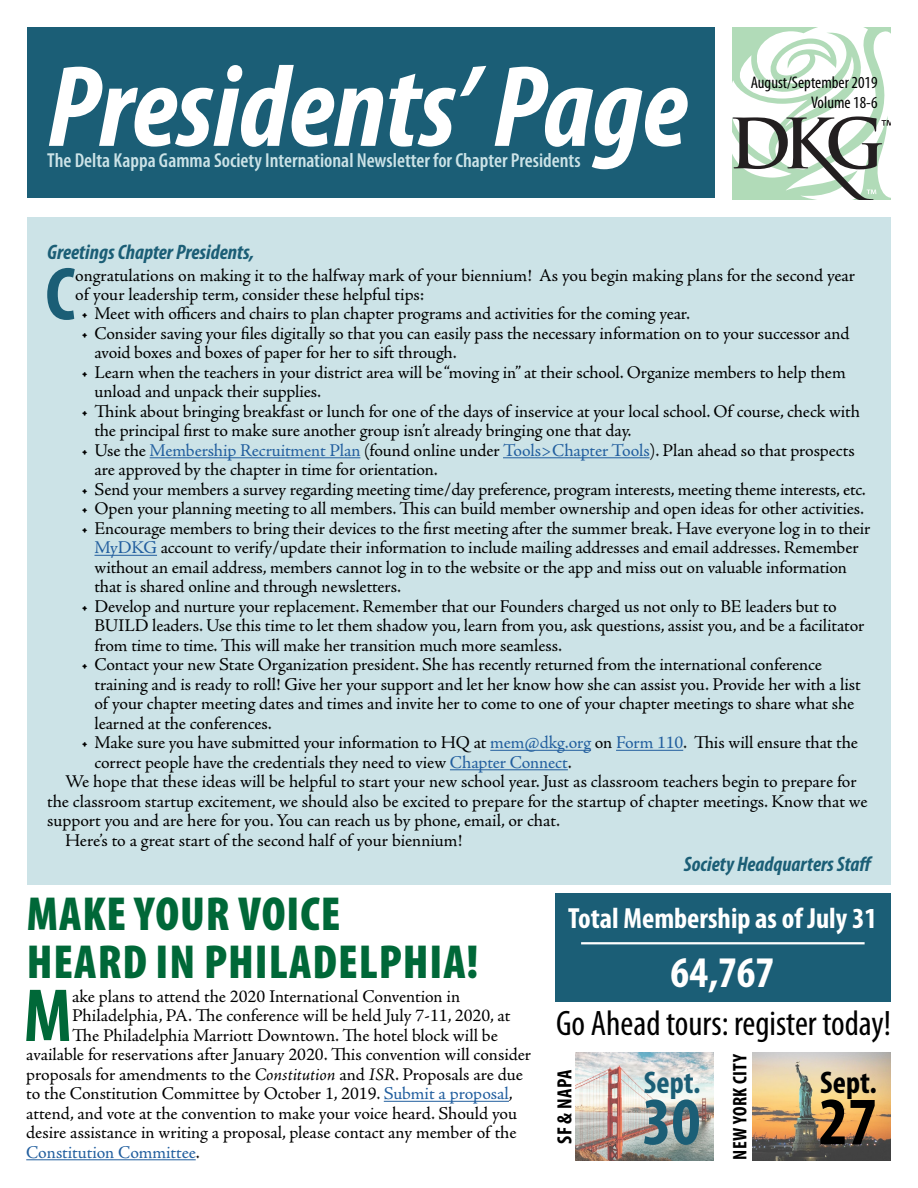
<style>
.page{position:relative;width:918px;height:1188px;background:#fff}
.page>*{position:absolute;margin:0;border:0;box-sizing:border-box;transform-origin:0 0}
.t1{font:italic 700 condensed 117px "Myriad Pro";color:#fff}
.t2{font:700 condensed 75.9px "Myriad Pro";color:#1b5e76}
.t3{font:700 condensed 75.9px "Myriad Pro";color:#006838}
.t4{font:700 condensed 68.25px "Myriad Pro";color:#1b5e76}
.t5{font:700 condensed 68.25px "Myriad Pro";color:#000}
.t6{font:900 condensed 48px/48px "Myriad Pro";letter-spacing:.02em;color:#006838}
.t7{font:700 condensed 43.8px "Myriad Pro";color:#fff}
.t8{font:condensed 35.55px "Myriad Pro";color:#000}
.t9{font:700 condensed 31.5px "Myriad Pro";color:#1b5e76}
.t10{font:700 condensed 31.5px "Myriad Pro";color:#000}
.t11{font:700 condensed 29.25px "Myriad Pro";color:#fff}
.t12{font:italic 700 condensed 21px "Myriad Pro";color:#1b5e76}
.t13{font:700 condensed 20.7px "Myriad Pro";letter-spacing:.02em;color:#000}
.t14{font:600 condensed 20.25px "Myriad Pro";color:#cce3e7}
.t15{font:700 condensed 19.65px "Myriad Pro";letter-spacing:.02em;color:#000}
.t16{font:18px/19.5px "Adobe Jenson Pro";letter-spacing:-.005em;color:#000}
.t17{font:18px "Adobe Jenson Pro";letter-spacing:-.005em;color:#215e9e}
.t18{font:condensed 16.8px/19.5px "Myriad Pro";color:#000;text-align:right}
.s1{color:#215e9e}
.s2{font-style:italic}
.s3{color:#000}
</style>
<div class="page">
<div style="left:27px;top:27px;width:688px;height:171px;background:#1b5e76"></div>
<svg style="left:732px;top:27px;width:159px;height:173px"></svg>
<div style="left:27px;top:218px;width:864px;height:667px;background:#cce3e7"></div>
<hr style="left:150px;top:457px;width:210px;height:1px;background:#215e9e">
<hr style="left:503px;top:457px;width:147px;height:1px;background:#215e9e">
<hr style="left:94px;top:555px;width:63px;height:1px;background:#215e9e">
<hr style="left:490px;top:750px;width:101px;height:1px;background:#215e9e">
<hr style="left:616px;top:750px;width:67px;height:1px;background:#215e9e">
<hr style="left:450px;top:769px;width:118px;height:1px;background:#215e9e">
<hr style="left:384px;top:1101px;width:125px;height:1px;background:#215e9e">
<hr style="left:26px;top:1159px;width:170px;height:1px;background:#215e9e">
<div style="left:555px;top:893px;width:336px;height:109px;background:#1b5e76"></div>
<hr style="left:581px;top:942px;width:284px;height:2px;background:#fff">
<img style="left:752px;top:1053px;width:139px;height:108px">
<img style="left:575px;top:1053px;width:139px;height:108px">
<h1 class="t1" style="left:47px;top:34px;width:642px">Presidents’ Page</h1>
<p class="t14" style="left:47px;top:149px;width:535px">The Delta Kappa Gamma Society International Newsletter for Chapter Presidents</p>
<p class="t18" style="left:751px;top:73px;width:128px">August/September 2019<br>Volume 18-6</p>
<p class="t12" style="left:47px;top:239px;width:209px">Greetings Chapter Presidents,</p>
<h2 class="t2" style="left:45px;top:247px;width:31px">C</h2>
<p class="t16" style="left:75px;top:265px;width:781px">ongratulations on making it to the halfway mark of your biennium! As you begin making plans for the second year of your leadership term, consider these helpful tips:</p>
<p class="t16" style="left:81px;top:304px;width:611px">• Meet with officers and chairs to plan chapter programs and activities for the coming year.</p>
<p class="t16" style="left:95px;top:324px;width:757px;text-indent:-14px">• Consider saving your files digitally so that you can easily pass the necessary information on to your successor and avoid boxes and boxes of paper for her to sift through.</p>
<p class="t16" style="left:95px;top:363px;width:753px;text-indent:-14px">• Learn when the teachers in your district area will be “moving in” at their school. Organize members to help them unload and unpack their supplies.</p>
<p class="t16" style="left:95px;top:402px;width:767px;text-indent:-14px">• Think about bringing breakfast or lunch for one of the days of inservice at your local school. Of course, check with the principal first to make sure another group isn’t already bringing one that day.</p>
<p class="t16" style="left:95px;top:441px;width:762px;text-indent:-14px">• Use the <span class="s1">Membership Recruitment Plan</span> (found online under <span class="s1">Tools&gt;Chapter Tools</span>). Plan ahead so that prospects are approved by the chapter in time for orientation.</p>
<p class="t16" style="left:81px;top:480px;width:786px">• Send your members a survey regarding meeting time/day preference, program interests, meeting theme interests, etc.</p>
<p class="t16" style="left:81px;top:499px;width:785px">• Open your planning meeting to all members. This can build member ownership and open ideas for other activities.</p>
<p class="t16" style="left:95px;top:519px;width:778px;text-indent:-14px">• Encourage members to bring their devices to the first meeting after the summer break. Have everyone log in to their <span class="s1">MyDKG</span> account to verify/update their information to include mailing addresses and email addresses. Remember without an email address, members cannot log in to the website or the app and miss out on valuable information that is shared online and through newsletters.</p>
<p class="t16" style="left:95px;top:597px;width:771px;text-indent:-14px">• Develop and nurture your replacement. Remember that our Founders charged us not only to BE leaders but to<br>BUILD leaders. Use this time to let them shadow you, learn from you, ask questions, assist you, and be a facilitator from time to time. This will make her transition much more seamless.</p>
<p class="t16" style="left:95px;top:655px;width:768px;text-indent:-14px">• Contact your new State Organization president. She has recently returned from the international conference training and is ready to roll! Give her your support and let her know how she can assist you. Provide her with a list of your chapter meeting dates and times and invite her to come to one of your chapter meetings to share what she learned at the conferences.</p>
<p class="t16" style="left:81px;top:733px;width:778px">• Make sure you have submitted your information to HQ at <span class="s1">mem@dkg.org</span> on <span class="s1">Form 110</span>. This will ensure that the</p>
<p class="t16" style="left:95px;top:753px;width:479px">correct people have the credentials they need to view <span class="s1">Chapter Connect</span>.</p>
<p class="t16" style="left:65px;top:772px;width:793px">We hope that these ideas will be helpful to start your new school year. Just as classroom teachers begin to prepare for</p>
<p class="t16" style="left:47px;top:792px;width:822px">the classroom startup excitement, we should also be excited to prepare for the startup of chapter meetings. Know that we</p>
<p class="t16" style="left:47px;top:811px;width:514px">support you and are here for you. You can reach us by phone, email, or chat.</p>
<p class="t16" style="left:65px;top:831px;width:399px">Here’s to a great start of the second half of your biennium!</p>
<p class="t12" style="left:684px;top:851px;width:191px">Society Headquarters Staff</p>
<h3 class="t6" style="left:27px;top:891px;width:453px">MAKE YOUR VOICE<br>HEARD IN PHILADELPHIA!</h3>
<h2 class="t3" style="left:24px;top:968px;width:50px">M</h2>
<p class="t16" style="left:72px;top:987px;width:390px">ake plans to attend the 2020 International Convention in</p>
<h3 class="t11" style="left:568px;top:900px;width:310px">Total Membership as of July 31</h3>
<h3 class="t7" style="left:671px;top:945px;width:105px">64,767</h3>
<p class="t16" style="left:72px;top:1006px;width:440px">Philadelphia, PA. The conference will be held July 7-11, 2020, at</p>
<p class="t16" style="left:72px;top:1026px;width:427px">The Philadelphia Marriott Downtown. The hotel block will be</p>
<p class="t16" style="left:26px;top:1045px;width:506px">available for reservations after January 2020. This convention will consider</p>
<p class="t16" style="left:26px;top:1065px;width:498px">proposals for amendments to the <span class="s2">Constitution</span> and <span class="s2">ISR</span>. Proposals are due</p>
<p class="t16" style="left:26px;top:1084px;width:488px">to the Constitution Committee by October 1, 2019. <span class="s1">Submit a proposal</span>,</p>
<p class="t16" style="left:26px;top:1104px;width:492px">attend, and vote at the convention to make your voice heard. Should you</p>
<p class="t16" style="left:26px;top:1123px;width:492px">desire assistance in writing a proposal, please contact any member of the</p>
<p class="t17" style="left:26px;top:1142px;width:175px">Constitution Committee<span class="s3">.</span></p>
<h3 class="t8" style="left:556px;top:1002px;width:336px">Go Ahead tours: register today!</h3>
<p class="t15" style="left:728px;top:1160px;width:108px;rotate:-90deg">NEW YORK CITY</p>
<p class="t13" style="left:552px;top:1144px;width:75px;rotate:-90deg">SF &amp; NAPA</p>
<h3 class="t9" style="left:644px;top:1063px;width:58px">Sept.</h3>
<h3 class="t4" style="left:642px;top:1079px;width:60px">30</h3>
<h3 class="t10" style="left:820px;top:1063px;width:58px">Sept.</h3>
<h3 class="t5" style="left:819px;top:1079px;width:60px">27</h3>
</div>
